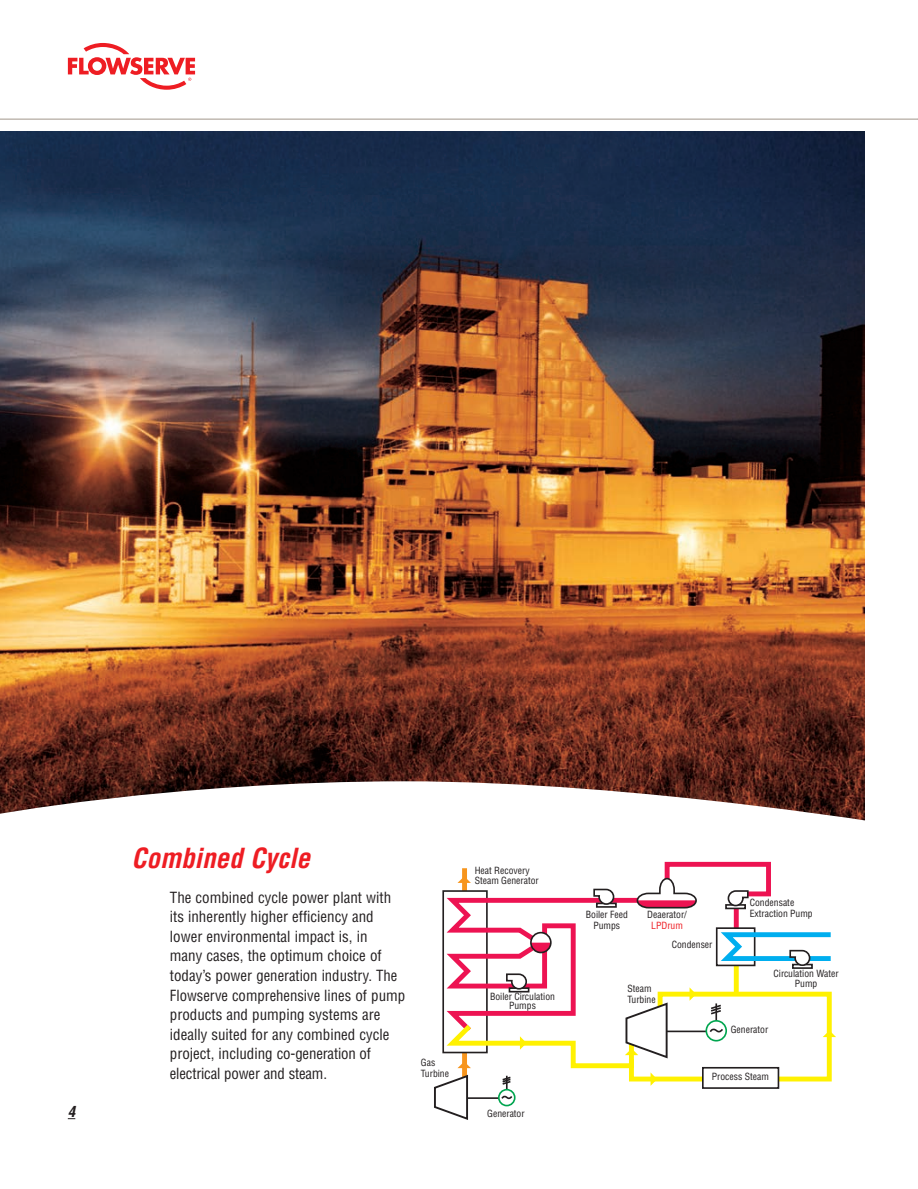
<style>
.page{position:relative;width:918px;height:1189px;background:#fff}
.page>*{position:absolute;margin:0;border:0;box-sizing:border-box;transform-origin:0 0}
.MB-Page_Header{font:italic 700 condensed 27px "Helvetica LT Std";color:#ee1d23}
.MB-Body_Copy{font:condensed 15px/19.5px "Helvetica LT Std";color:#231f20}
.MB-Body_Copy-2{font:italic 700 condensed 15px "Helvetica LT Std";color:#231f20}
.t1{font:condensed 9.6px/10.4px "Helvetica LT Std";color:#231f20}
.t2{font:condensed 9.6px "Helvetica LT Std";color:#ee1d23}
</style>
<div class="page">
<svg style="left:68px;top:43px;width:127px;height:47px"></svg>
<hr style="left:0;top:119px;width:918px;height:1px;background:#a1968b">
<img style="left:0;top:132px;width:864px;height:649px">
<svg style="left:0;top:781px;width:865px;height:40px"></svg>
<svg style="left:434px;top:861px;width:402px;height:259px"></svg>
<div style="left:702px;top:1066px;width:77px;height:22px;background:#fff;border:2px solid #231f20"></div>
<svg style="left:509px;top:987px;width:20px;height:5px"></svg>
<div style="left:512px;top:974px;width:14px;height:14px;background:#fff;border-radius:7px"></div>
<div style="left:511px;top:973px;width:16px;height:16px;border:2px solid #231f20;border-radius:7px"></div>
<svg style="left:596px;top:902px;width:21px;height:5px"></svg>
<div style="left:599px;top:889px;width:15px;height:15px;background:#fff;border-radius:7px"></div>
<div style="left:598px;top:888px;width:16px;height:16px;border:2px solid #231f20;border-radius:7px"></div>
<svg style="left:725px;top:904px;width:21px;height:5px"></svg>
<div style="left:728px;top:891px;width:15px;height:14px;background:#fff;border-radius:7px"></div>
<div style="left:728px;top:890px;width:16px;height:16px;border:2px solid #231f20;border-radius:7px"></div>
<svg style="left:792px;top:963px;width:21px;height:5px"></svg>
<div style="left:795px;top:950px;width:15px;height:15px;background:#fff;border-radius:7px"></div>
<div style="left:794px;top:949px;width:16px;height:16px;border:2px solid #231f20;border-radius:7px"></div>
<div style="left:477px;top:1110px;width:58px;height:16px;background:#fff"></div>
<div style="left:636px;top:911px;width:62px;height:22px;background:#fff"></div>
<div style="left:580px;top:909px;width:54px;height:29px;background:#fff"></div>
<p class="MB-Body_Copy-2" style="left:68px;top:1102px;width:9px">4</p>
<p class="MB-Page_Header" style="left:132px;top:841px;width:180px">Combined Cycle</p>
<p class="MB-Body_Copy" style="left:170px;top:887px;width:237px">The combined cycle power plant with its inherently higher efficiency and lower environmental impact is, in<br>many cases, the optimum choice of today’s power generation industry. The Flowserve comprehensive lines of pump products and pumping systems are ideally suited for any combined cycle project, including co-generation of electrical power and steam.</p>
<p class="t1" style="left:421px;top:1057px;width:30px">Gas<br>Turbine</p>
<p class="t1" style="left:475px;top:864px;width:66px">Heat Recovery<br>Steam Generator</p>
<p class="t1" style="left:490px;top:991px;width:66px">Boiler Circulation</p>
<p class="t1" style="left:509px;top:1000px;width:28px">Pumps</p>
<p class="t1" style="left:487px;top:1108px;width:39px">Generator</p>
<p class="t1" style="left:586px;top:909px;width:44px">Boiler Feed</p>
<p class="t1" style="left:593px;top:919px;width:28px">Pumps</p>
<p class="t1" style="left:647px;top:909px;width:41px">Deaerator/</p>
<p class="t2" style="left:651px;top:919px;width:33px">LPDrum</p>
<p class="t1" style="left:672px;top:938px;width:42px">Condenser</p>
<p class="t1" style="left:627px;top:983px;width:26px">Steam</p>
<p class="t1" style="left:627px;top:993px;width:30px">Turbine</p>
<p class="t1" style="left:750px;top:897px;width:65px">Condensate<br>Extraction Pump</p>
<p class="t1" style="left:774px;top:968px;width:67px">Circulation Water</p>
<p class="t1" style="left:795px;top:978px;width:24px">Pump</p>
<p class="t1" style="left:731px;top:1023px;width:39px">Generator</p>
<p class="t1" style="left:712px;top:1071px;width:59px">Process Steam</p>
</div>
